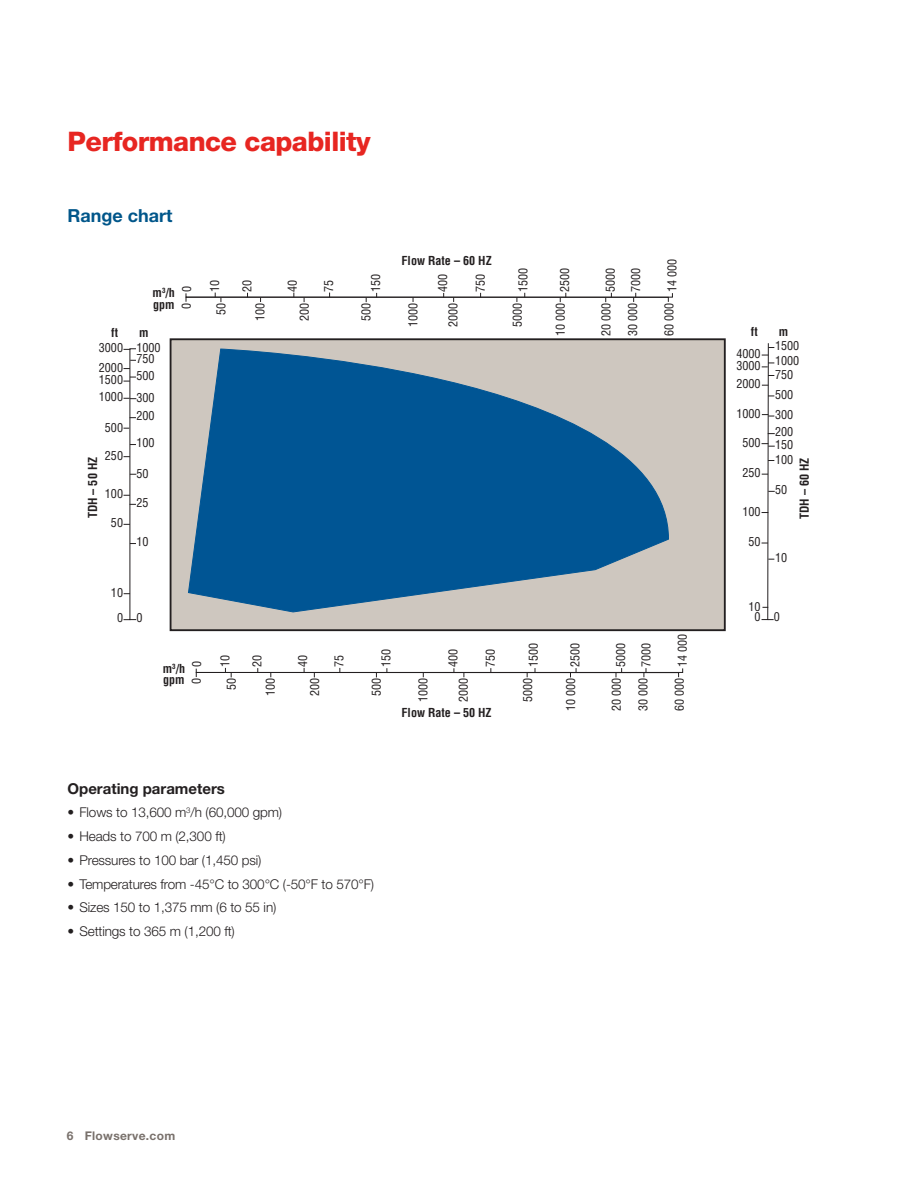
<style>
.page{position:relative;width:918px;height:1188px;background:#fff}
.page>*{position:absolute;margin:0;border:0;box-sizing:border-box;transform-origin:0 0}
.Headline_Level_1__re{font:800 27px "Helvetica Neue LT Std";letter-spacing:-.02em;color:#e72621}
.Subhead_Level_1__blu{font:700 18px "Helvetica Neue LT Std";color:#00568a}
.Subhead_Level_2__bla{font:700 15px "Helvetica Neue LT Std";color:#231f20}
.t1{font:300 13.5px "Helvetica Neue LT Std";letter-spacing:-.01em;color:#231f20}
.t2{font:condensed 12.15px/19.6px "Helvetica LT Std";color:#231f20}
.t3{font:700 condensed 12.15px/11.2px "Helvetica LT Std";color:#231f20}
.t4{font:condensed 12px/25.5px "Helvetica LT Std";color:#231f20}
.t5{font:700 12px "Helvetica Neue LT Std";letter-spacing:.025em;color:#79716c}
.t6{font:condensed 11.85px/10.8px "Helvetica LT Std";color:#231f20}
</style>
<div class="page">
<div style="left:171px;top:339px;width:554px;height:291px;background:#cec7bf"></div>
<div style="left:170px;top:338px;width:556px;height:293px;border:2px solid #231f20"></div>
<svg style="left:188px;top:349px;width:481px;height:264px"></svg>
<div style="left:186px;top:293px;width:487px;height:5px;border:1px solid #231f20"></div>
<svg style="left:570px;top:670px;width:7px;height:7px"></svg>
<svg style="left:643px;top:670px;width:4px;height:7px"></svg>
<div style="left:196px;top:668px;width:487px;height:5px;border:1px solid #231f20"></div>
<svg style="left:123px;top:348px;width:14px;height:273px"></svg>
<svg style="left:761px;top:343px;width:14px;height:278px"></svg>
<p class="Headline_Level_1__re" style="left:68px;top:125px;width:305px">Performance capability</p>
<p class="Subhead_Level_1__blu" style="left:68px;top:204px;width:107px">Range chart</p>
<p class="t3" style="left:402px;top:255px;width:92px">Flow Rate – 60 HZ</p>
<p class="t2" style="left:177px;top:292px;width:8px;rotate:-90deg">0</p>
<p class="t2" style="left:205px;top:292px;width:14px;rotate:-90deg">10</p>
<p class="t2" style="left:237px;top:292px;width:14px;rotate:-90deg">20</p>
<p class="t2" style="left:283px;top:292px;width:14px;rotate:-90deg">40</p>
<p class="t2" style="left:319px;top:292px;width:14px;rotate:-90deg">75</p>
<p class="t2" style="left:366px;top:292px;width:20px;rotate:-90deg">150</p>
<p class="t2" style="left:433px;top:292px;width:20px;rotate:-90deg">400</p>
<p class="t2" style="left:470px;top:292px;width:20px;rotate:-90deg">750</p>
<p class="t2" style="left:513px;top:292px;width:26px;rotate:-90deg">1500</p>
<p class="t2" style="left:555px;top:292px;width:26px;rotate:-90deg">2500</p>
<p class="t2" style="left:598px;top:292px;width:26px;line-height:25.5px;rotate:-90deg">5000<br>7000</p>
<p class="t2" style="left:662px;top:292px;width:35px;rotate:-90deg">14 000</p>
<p class="t2" style="left:176px;top:309px;width:8px;rotate:-90deg">0</p>
<p class="t2" style="left:211px;top:315px;width:14px;rotate:-90deg">50</p>
<p class="t2" style="left:250px;top:321px;width:20px;rotate:-90deg">100</p>
<p class="t2" style="left:294px;top:321px;width:20px;rotate:-90deg">200</p>
<p class="t2" style="left:356px;top:321px;width:20px;rotate:-90deg">500</p>
<p class="t2" style="left:403px;top:327px;width:26px;rotate:-90deg">1000</p>
<p class="t2" style="left:443px;top:327px;width:26px;rotate:-90deg">2000</p>
<p class="t2" style="left:508px;top:327px;width:26px;rotate:-90deg">5000</p>
<p class="t2" style="left:551px;top:336px;width:35px;rotate:-90deg">10 000</p>
<p class="t2" style="left:596px;top:336px;width:35px;rotate:-90deg">20 000</p>
<p class="t2" style="left:623px;top:336px;width:35px;rotate:-90deg">30 000</p>
<p class="t2" style="left:659px;top:336px;width:35px;rotate:-90deg">60 000</p>
<p class="t3" style="left:153px;top:287px;width:24px">m<sup>3</sup>/h gpm</p>
<p class="t3" style="left:111px;top:327px;width:8px">ft</p>
<p class="t3" style="left:139px;top:327px;width:11px">m</p>
<p class="t2" style="left:99px;top:337px;width:26px;line-height:20.1px">3000<br>2000</p>
<p class="t2" style="left:99px;top:371px;width:26px;line-height:17px">1500<br>1000</p>
<p class="t2" style="left:105px;top:417px;width:20px">500</p>
<p class="t2" style="left:105px;top:445px;width:20px">250</p>
<p class="t2" style="left:105px;top:484px;width:20px">100</p>
<p class="t2" style="left:111px;top:513px;width:14px">50</p>
<p class="t3" style="left:87px;top:518px;width:63px;rotate:-90deg">TDH – 50 HZ</p>
<p class="t2" style="left:136px;top:342px;width:26px;line-height:11.2px">1000<br>750</p>
<p class="t2" style="left:136px;top:365px;width:20px;line-height:21.8px">500<br>300</p>
<p class="t2" style="left:136px;top:403px;width:20px;line-height:26.5px">200<br>100</p>
<p class="t2" style="left:136px;top:463px;width:14px">50</p>
<p class="t2" style="left:136px;top:493px;width:14px">25</p>
<p class="t2" style="left:136px;top:532px;width:14px">10</p>
<p class="t2" style="left:111px;top:580px;width:14px;line-height:24.9px;text-align:center">10<br>0</p>
<p class="t2" style="left:136px;top:607px;width:8px">0</p>
<p class="t4" style="left:184px;top:667px;width:8px;rotate:-90deg">0</p>
<p class="t4" style="left:212px;top:667px;width:14px;rotate:-90deg">10</p>
<p class="t4" style="left:244px;top:667px;width:14px;rotate:-90deg">20</p>
<p class="t4" style="left:290px;top:667px;width:14px;rotate:-90deg">40</p>
<p class="t4" style="left:326px;top:667px;width:14px;rotate:-90deg">75</p>
<p class="t4" style="left:373px;top:667px;width:20px;rotate:-90deg">150</p>
<p class="t4" style="left:440px;top:667px;width:20px;rotate:-90deg">400</p>
<p class="t4" style="left:478px;top:667px;width:20px;rotate:-90deg">750</p>
<p class="t4" style="left:521px;top:667px;width:26px;rotate:-90deg">1500</p>
<p class="t4" style="left:562px;top:667px;width:26px;rotate:-90deg">2500</p>
<p class="t4" style="left:608px;top:667px;width:26px;rotate:-90deg">5000<br>7000</p>
<p class="t4" style="left:670px;top:667px;width:35px;rotate:-90deg">14 000</p>
<p class="t4" style="left:184px;top:684px;width:8px;rotate:-90deg">0</p>
<p class="t4" style="left:219px;top:690px;width:14px;rotate:-90deg">50</p>
<p class="t4" style="left:258px;top:696px;width:20px;rotate:-90deg">100</p>
<p class="t4" style="left:302px;top:696px;width:20px;rotate:-90deg">200</p>
<p class="t4" style="left:363px;top:696px;width:20px;rotate:-90deg">500</p>
<p class="t4" style="left:410px;top:702px;width:26px;rotate:-90deg">1000</p>
<p class="t4" style="left:451px;top:702px;width:26px;rotate:-90deg">2000</p>
<p class="t4" style="left:515px;top:702px;width:26px;rotate:-90deg">5000</p>
<p class="t4" style="left:558px;top:711px;width:35px;rotate:-90deg">10 000</p>
<p class="t4" style="left:604px;top:711px;width:35px;rotate:-90deg">20 000</p>
<p class="t4" style="left:630px;top:711px;width:35px;rotate:-90deg">30 000</p>
<p class="t4" style="left:667px;top:711px;width:35px;rotate:-90deg">60 000</p>
<p class="t3" style="left:163px;top:663px;width:24px">m<sup>3</sup>/h gpm</p>
<p class="t3" style="left:402px;top:707px;width:92px">Flow Rate – 50 HZ</p>
<p class="Subhead_Level_2__bla" style="left:68px;top:779px;width:159px">Operating parameters</p>
<p class="t1" style="left:68px;top:804px;width:216px">• Flows to 13,600 m<sup>3</sup>/h (60,000 gpm)</p>
<p class="t1" style="left:68px;top:828px;width:160px">• Heads to 700 m (2,300 ft)</p>
<p class="t1" style="left:68px;top:852px;width:195px">• Pressures to 100 bar (1,450 psi)</p>
<p class="t1" style="left:68px;top:876px;width:308px">• Temperatures from -45°C to 300°C (-50°F to 570°F)</p>
<p class="t1" style="left:68px;top:899px;width:210px">• Sizes 150 to 1,375 mm (6 to 55 in)</p>
<p class="t1" style="left:68px;top:923px;width:169px">• Settings to 365 m (1,200 ft)</p>
<p class="t3" style="left:751px;top:326px;width:8px">ft</p>
<p class="t3" style="left:779px;top:326px;width:11px">m</p>
<p class="t2" style="left:736px;top:347px;width:26px;line-height:12px">4000<br>3000</p>
<p class="t2" style="left:736px;top:374px;width:26px">2000</p>
<p class="t2" style="left:736px;top:404px;width:26px">1000</p>
<p class="t2" style="left:742px;top:433px;width:20px">500</p>
<p class="t2" style="left:742px;top:463px;width:20px">250</p>
<p class="t2" style="left:742px;top:502px;width:20px">100</p>
<p class="t2" style="left:748px;top:532px;width:14px">50</p>
<p class="t2" style="left:775px;top:338px;width:26px;line-height:15.3px">1500<br>1000</p>
<p class="t2" style="left:775px;top:365px;width:20px;text-align:justify">750<br>500<br>300</p>
<p class="t2" style="left:775px;top:425px;width:20px;line-height:12.9px">200<br>150</p>
<p class="t2" style="left:775px;top:449px;width:20px">100</p>
<p class="t2" style="left:775px;top:480px;width:14px">50</p>
<p class="t3" style="left:799px;top:519px;width:63px;rotate:-90deg">TDH – 60 HZ</p>
<p class="t2" style="left:775px;top:548px;width:14px">10</p>
<p class="t6" style="left:755px;top:601px;width:27px;text-indent:-6px">10<br>0 0</p>
<p class="t5" style="left:67px;top:1128px;width:110px">6 Flowserve.com</p>
</div>
